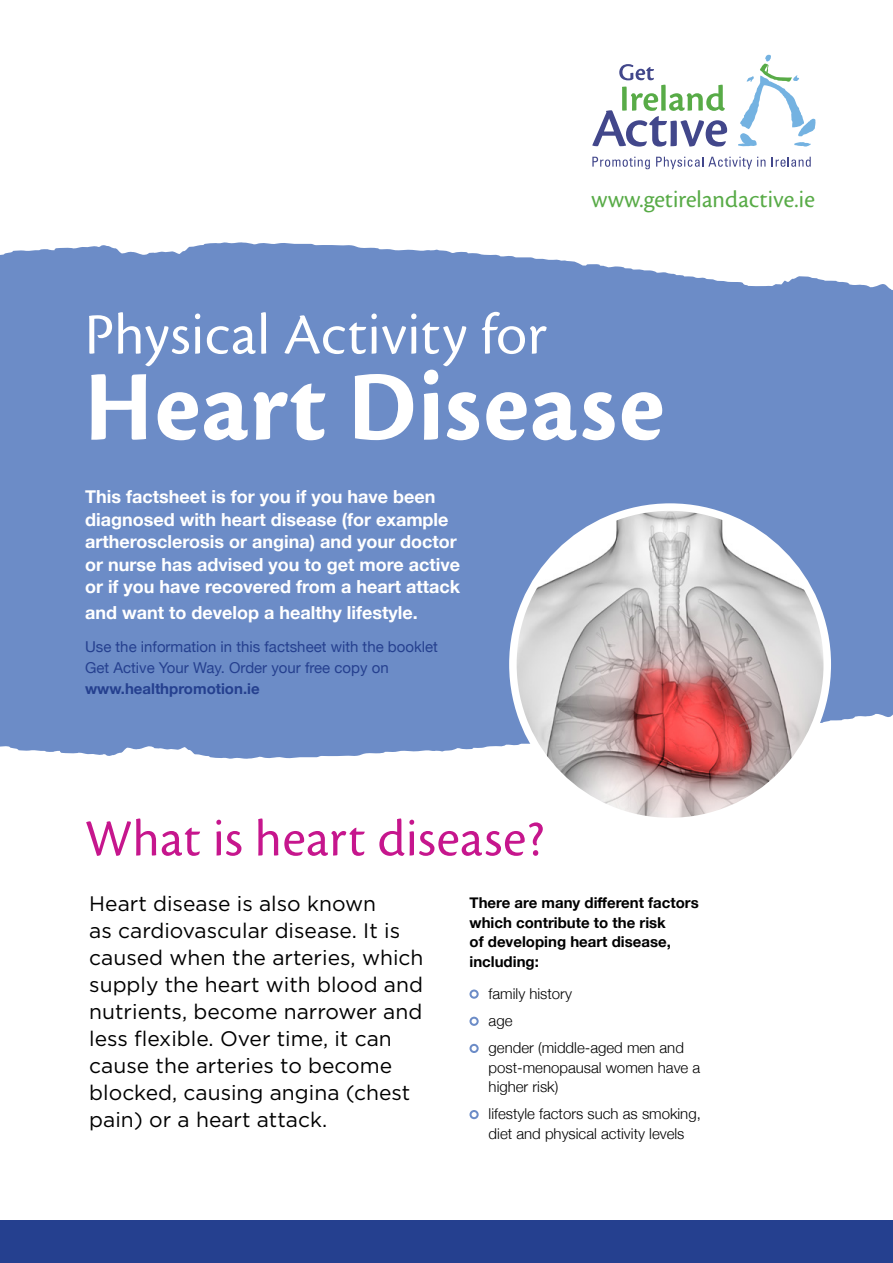
<style>
.page{position:relative;width:893px;height:1263px;background:#fff}
.page>*{position:absolute;margin:0;border:0;box-sizing:border-box;transform-origin:0 0}
.t1{font:103.35px "Cronos MM 700 68";letter-spacing:.02em;color:#fff}
.t2{font:60.45px "Cronos MM 408 40";letter-spacing:.015em;color:#fff}
.t3{font:54px "Cronos MM 408 36";letter-spacing:.015em;color:#c6168d}
.t4{font:24.75px "Cronos MM 408 16";letter-spacing:.005em;color:#58ab47}
.t5{font:21px/27px "Gotham";color:#000}
.t6{font:700 18px/22.5px "Helvetica Neue";color:#fff}
.t7{font:300 15px/27.2px "Helvetica Neue";color:#000}
.t8{font:700 15px/19.5px "Helvetica Neue";color:#000}
.t9{font:15px/21px "Helvetica Neue";color:#25408f}
.t10{font:700 15px "Helvetica Neue";color:#25408f}
</style>
<div class="page">
<svg style="left:0;top:242px;width:893px;height:235px;background:#7794cb"></svg>
<svg style="left:592px;top:157px;width:58px;height:12px"></svg>
<svg style="left:656px;top:157px;width:109px;height:12px"></svg>
<svg style="left:772px;top:157px;width:39px;height:10px"></svg>
<svg style="left:738px;top:55px;width:78px;height:92px"></svg>
<svg style="left:592px;top:64px;width:135px;height:83px"></svg>
<div style="left:0;top:477px;width:893px;height:282px;background:#6c8cc7"></div>
<img style="left:513px;top:508px;width:314px;height:313px;border-radius:154px">
<div style="left:509px;top:503px;width:322px;height:322px;border:8px solid #fff;border-radius:50%"></div>
<div style="left:0;top:1220px;width:893px;height:43px;background:#25408f"></div>
<div style="left:469px;top:989px;width:10px;height:10px;border:2px solid #6c8cc7;border-radius:50%"></div>
<div style="left:469px;top:1017px;width:10px;height:9px;border:2px solid #6c8cc7;border-radius:50%"></div>
<div style="left:469px;top:1044px;width:10px;height:9px;border:2px solid #6c8cc7;border-radius:50%"></div>
<div style="left:469px;top:1110px;width:10px;height:9px;border:2px solid #6c8cc7;border-radius:50%"></div>
<p class="t4" style="left:591px;top:186px;width:225px">www.getirelandactive.ie</p>
<h2 class="t2" style="left:85px;top:303px;width:463px">Physical Activity for</h2>
<h1 class="t1" style="left:85px;top:353px;width:581px">Heart Disease</h1>
<p class="t6" style="left:85px;top:486px;width:377px">This factsheet is for you if you have been diagnosed with heart disease (for example artherosclerosis or angina) and your doctor or nurse has advised you to get more active or if you have recovered from a heart attack</p>
<p class="t6" style="left:85px;top:601px;width:334px">and want to develop a healthy lifestyle.</p>
<p class="t9" style="left:85px;top:637px;width:354px">Use the information in this factsheet with the booklet<br>Get Active Your Way. Order your free copy on</p>
<p class="t10" style="left:85px;top:677px;width:176px">www.healthpromotion.ie</p>
<h3 class="t3" style="left:85px;top:810px;width:461px">What is heart disease?</h3>
<p class="t5" style="left:89px;top:889px;width:336px">Heart disease is also known<br>as cardiovascular disease. It is caused when the arteries, which supply the heart with blood and nutrients, become narrower and less flexible. Over time, it can cause the arteries to become blocked, causing angina (chest pain) or a heart attack.</p>
<p class="t8" style="left:469px;top:894px;width:231px">There are many different factors which contribute to the risk<br>of developing heart disease, including:</p>
<p class="t7" style="left:489px;top:979px;width:197px">family history<br>age<br>gender (middle-aged men and</p>
<p class="t7" style="left:489px;top:1056px;width:213px;line-height:19.5px">post-menopausal women have a higher risk)</p>
<p class="t7" style="left:489px;top:1103px;width:214px;line-height:19.5px">lifestyle factors such as smoking, diet and physical activity levels</p>
</div>
